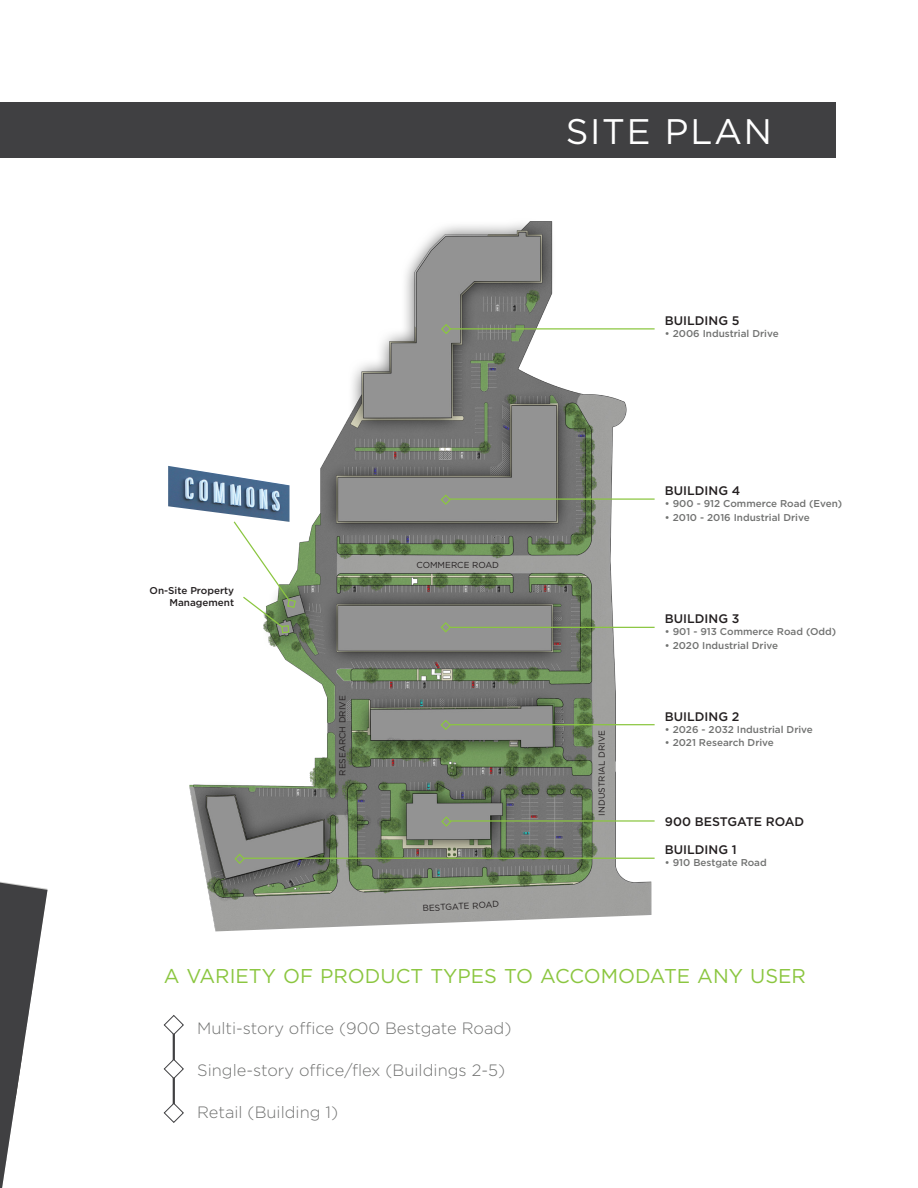
<style>
.page{position:relative;width:918px;height:1188px;background:#fff}
.page>*{position:absolute;margin:0;border:0;box-sizing:border-box;transform-origin:0 0}
.t1{font:35.55px "Gotham";letter-spacing:.05em;color:#fff}
.t2{font:19.95px "Gotham";color:#8bc640}
.t3{font:300 16.5px "Gotham";color:#717271}
.t4{font:500 12.45px "Gotham";color:#231f20}
.t5{font:500 9.9px "Gotham";color:#717271}
.t6{font:500 9.9px "Gotham";color:#231f20}
.t7{font:8.7px "Gotham";color:#231f20}
</style>
<div class="page">
<svg style="left:0;top:883px;width:48px;height:305px"></svg>
<hr style="left:173px;top:1024px;width:2px;height:91px;background:#404042">
<div style="left:0;top:102px;width:836px;height:56px;background:#404042"></div>
<img style="left:189px;top:221px;width:465px;height:711px">
<hr style="left:450px;top:328px;width:205px;height:2px;background:#8bc640">
<hr style="left:450px;top:498px;width:205px;height:2px;background:#8bc640">
<hr style="left:450px;top:627px;width:205px;height:1px;background:#8bc640">
<hr style="left:450px;top:724px;width:205px;height:1px;background:#8bc640">
<hr style="left:450px;top:820px;width:205px;height:2px;background:#8bc640">
<hr style="left:243px;top:858px;width:412px;height:1px;background:#8bc640">
<img style="left:168px;top:466px;width:122px;height:56px">
<div style="left:417px;top:902px;width:60px;height:10px;background:#a1a19f"></div>
<div style="left:598px;top:735px;width:10px;height:59px;background:#a1a19f"></div>
<div style="left:336px;top:715px;width:10px;height:59px;background:#727272"></div>
<svg style="left:163px;top:1015px;width:21px;height:21px"></svg>
<svg style="left:163px;top:1058px;width:21px;height:22px"></svg>
<svg style="left:163px;top:1102px;width:21px;height:21px"></svg>
<svg style="left:232px;top:520px;width:65px;height:114px"></svg>
<svg style="left:440px;top:719px;width:12px;height:12px"></svg>
<svg style="left:440px;top:621px;width:12px;height:12px"></svg>
<svg style="left:440px;top:494px;width:12px;height:12px"></svg>
<svg style="left:440px;top:323px;width:12px;height:12px"></svg>
<svg style="left:440px;top:815px;width:13px;height:13px"></svg>
<svg style="left:234px;top:853px;width:12px;height:12px"></svg>
<p class="t1" style="left:566px;top:109px;width:208px">SITE PLAN</p>
<p class="t4" style="left:665px;top:312px;width:76px">BUILDING 5</p>
<p class="t5" style="left:665px;top:327px;width:115px">• 2006 Industrial Drive</p>
<p class="t6" style="left:150px;top:584px;width:86px">On-Site Property</p>
<p class="t6" style="left:169px;top:596px;width:66px">Management</p>
<p class="t7" style="left:337px;top:776px;width:82px;rotate:-90deg">RESEARCH DRIVE</p>
<p class="t7" style="left:416px;top:559px;width:84px">COMMERCE ROAD</p>
<p class="t7" style="left:422px;top:903px;width:78px;rotate:-3deg">BESTGATE ROAD</p>
<p class="t7" style="left:596px;top:816px;width:87px;rotate:-90deg">INDUSTRIAL DRIVE</p>
<p class="t4" style="left:665px;top:483px;width:77px">BUILDING 4</p>
<p class="t5" style="left:665px;top:497px;width:179px">• 900 - 912 Commerce Road (Even)</p>
<p class="t5" style="left:665px;top:511px;width:146px">• 2010 - 2016 Industrial Drive</p>
<p class="t4" style="left:665px;top:611px;width:76px">BUILDING 3</p>
<p class="t5" style="left:665px;top:625px;width:173px">• 901 - 913 Commerce Road (Odd)</p>
<p class="t5" style="left:665px;top:639px;width:115px">• 2020 Industrial Drive</p>
<p class="t4" style="left:665px;top:708px;width:76px">BUILDING 2</p>
<p class="t5" style="left:665px;top:723px;width:149px">• 2026 - 2032 Industrial Drive</p>
<p class="t5" style="left:665px;top:736px;width:110px">• 2021 Research Drive</p>
<p class="t4" style="left:665px;top:813px;width:141px">900 BESTGATE ROAD</p>
<p class="t4" style="left:665px;top:842px;width:73px">BUILDING 1</p>
<p class="t5" style="left:665px;top:856px;width:103px">• 910 Bestgate Road</p>
<p class="t2" style="left:164px;top:963px;width:644px">A VARIETY OF PRODUCT TYPES TO ACCOMODATE ANY USER</p>
<p class="t3" style="left:197px;top:1019px;width:316px">Multi-story office (900 Bestgate Road)</p>
<p class="t3" style="left:197px;top:1061px;width:309px">Single-story office/flex (Buildings 2-5)</p>
<p class="t3" style="left:197px;top:1103px;width:142px">Retail (Building 1)</p>
</div>
